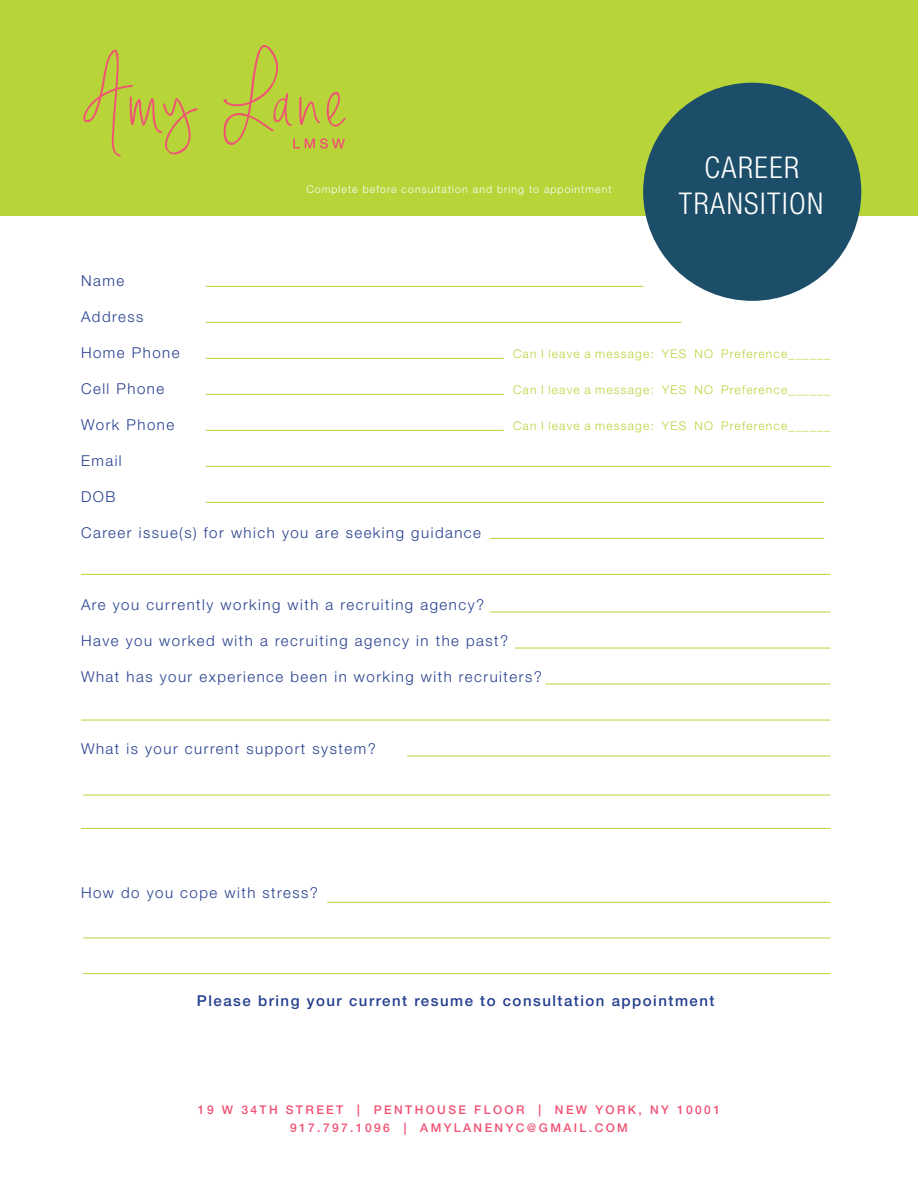
<style>
.page{position:relative;width:918px;height:1188px;background:#fff}
.page>*{position:absolute;margin:0;border:0;box-sizing:border-box;transform-origin:0 0}
.t1{font:300 condensed 30px/36px "Helvetica Neue LT Std";letter-spacing:.05em;color:#fff;text-align:center}
.t2{font:300 15px "Helvetica Neue LT Std";letter-spacing:.1em;color:#253f8e}
.t3{font:500 15px "Helvetica Neue LT Std";letter-spacing:.1em;color:#253f8e}
.t4{font:300 12px "Helvetica Neue LT Std";letter-spacing:.1em;color:#b7d439}
.t5{font:500 12px/18px "Helvetica Neue LT Std";letter-spacing:.2em;color:#f05173;text-align:center}
.t6{font:300 10.5px "Helvetica Neue LT Std";letter-spacing:.1em;color:#fff}
</style>
<div class="page">
<div style="left:0;top:0;width:918px;height:216px;background:#b7d439"></div>
<svg style="left:83px;top:50px;width:115px;height:106px"></svg>
<svg style="left:223px;top:45px;width:123px;height:104px"></svg>
<hr style="left:206px;top:286px;width:437px;height:1px;background:#b7d439">
<hr style="left:206px;top:322px;width:475px;height:1px;background:#b7d439">
<hr style="left:206px;top:358px;width:298px;height:1px;background:#b7d439">
<hr style="left:206px;top:394px;width:298px;height:1px;background:#b7d439">
<hr style="left:206px;top:430px;width:298px;height:1px;background:#b7d439">
<hr style="left:206px;top:466px;width:625px;height:1px;background:#b7d439">
<hr style="left:206px;top:502px;width:618px;height:1px;background:#b7d439">
<hr style="left:490px;top:538px;width:334px;height:1px;background:#b7d439">
<hr style="left:81px;top:574px;width:750px;height:1px;background:#b7d439">
<hr style="left:81px;top:828px;width:750px;height:1px;background:#b7d439">
<hr style="left:490px;top:612px;width:341px;height:1px;background:#b7d439">
<hr style="left:515px;top:648px;width:316px;height:1px;background:#b7d439">
<hr style="left:545px;top:684px;width:286px;height:1px;background:#b7d439">
<hr style="left:81px;top:720px;width:750px;height:1px;background:#b7d439">
<hr style="left:83px;top:795px;width:748px;height:1px;background:#b7d439">
<hr style="left:327px;top:902px;width:504px;height:1px;background:#b7d439">
<hr style="left:83px;top:938px;width:748px;height:1px;background:#b7d439">
<hr style="left:83px;top:973px;width:748px;height:1px;background:#b7d439">
<hr style="left:407px;top:756px;width:424px;height:1px;background:#b7d439">
<div style="left:643px;top:83px;width:218px;height:218px;background:#1c4e69;border-radius:50%"></div>
<p class="t6" style="left:306px;top:183px;width:307px">Complete before consultation and bring to appointment</p>
<p class="t1" style="left:679px;top:149px;width:146px">CAREER<br>TRANSITION</p>
<p class="t2" style="left:81px;top:271px;width:45px">Name</p>
<p class="t2" style="left:81px;top:307px;width:64px">Address</p>
<p class="t2" style="left:81px;top:343px;width:100px">Home Phone</p>
<p class="t4" style="left:513px;top:346px;width:319px">Can I leave a message: YES NO Preference______</p>
<p class="t2" style="left:81px;top:379px;width:85px">Cell Phone</p>
<p class="t4" style="left:513px;top:382px;width:319px">Can I leave a message: YES NO Preference______</p>
<p class="t2" style="left:81px;top:415px;width:95px">Work Phone</p>
<p class="t4" style="left:513px;top:418px;width:319px">Can I leave a message: YES NO Preference______</p>
<p class="t2" style="left:81px;top:451px;width:42px">Email</p>
<p class="t2" style="left:81px;top:487px;width:36px">DOB</p>
<p class="t2" style="left:81px;top:523px;width:402px">Career issue(s) for which you are seeking guidance</p>
<p class="t2" style="left:81px;top:595px;width:405px">Are you currently working with a recruiting agency?</p>
<p class="t2" style="left:81px;top:631px;width:429px">Have you worked with a recruiting agency in the past?</p>
<p class="t2" style="left:81px;top:667px;width:462px">What has your experience been in working with recruiters?</p>
<p class="t2" style="left:81px;top:739px;width:296px">What is your current support system?</p>
<p class="t2" style="left:81px;top:883px;width:238px">How do you cope with stress?</p>
<p class="t3" style="left:197px;top:991px;width:519px">Please bring your current resume to consultation appointment</p>
<p class="t5" style="left:198px;top:1100px;width:524px">19 W 34TH STREET | PENTHOUSE FLOOR | NEW YORK, NY 10001<br>917.797.1096 | AMYLANENYC@GMAIL.COM</p>
</div>
